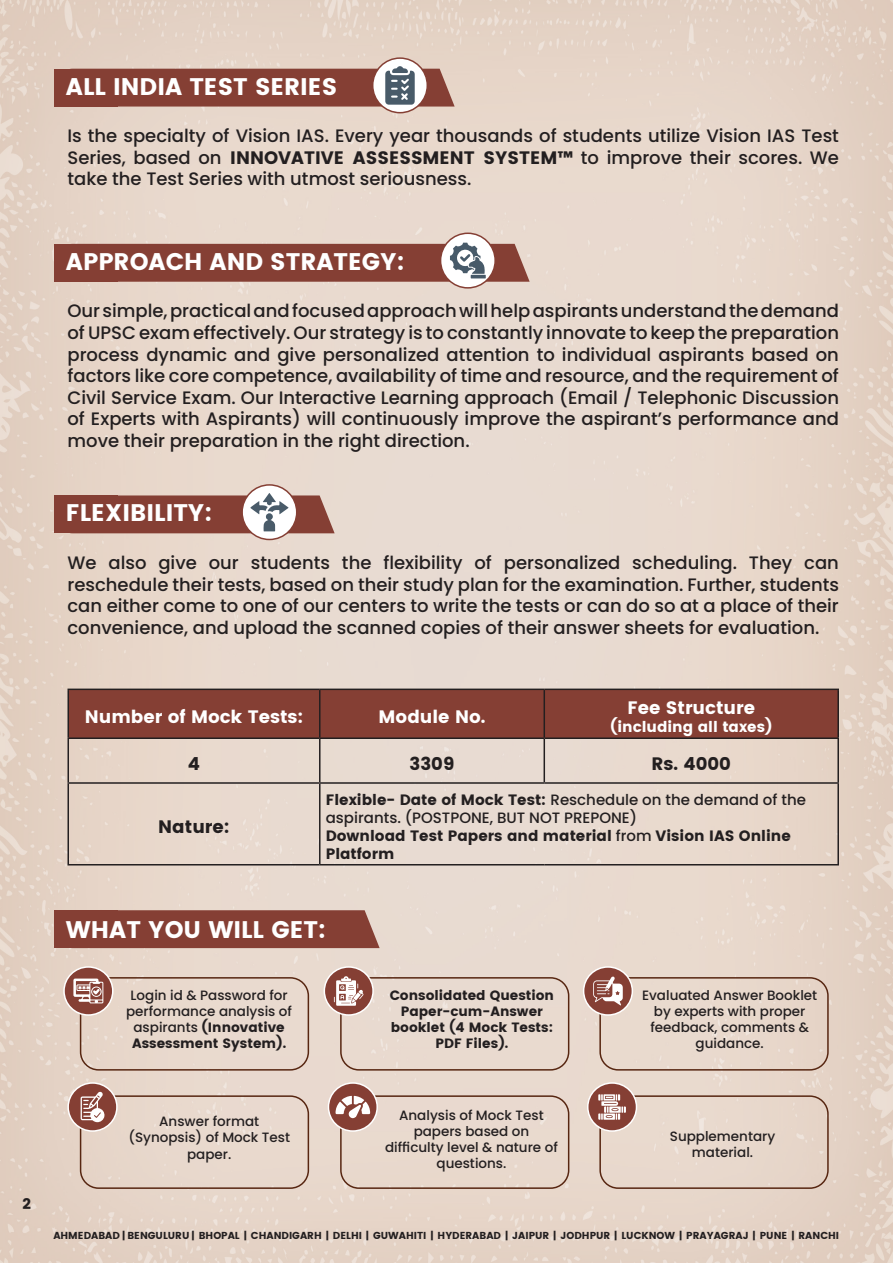
<style>
.page{position:relative;width:893px;height:1263px;background:#fff}
.page>*{position:absolute;margin:0;border:0;box-sizing:border-box;transform-origin:0 0}
.t1{font:700 24px "Poppins";color:#fff}
.t2{font:500 18px/21.6px "Poppins";color:#231f20;text-align:justify}
.t3{font:700 18px "Poppins";color:#fff}
.t4{font:700 18px "Poppins";color:#231f20}
.t5{font:500 15px/18px "Poppins";color:#231f20}
.t6{font:700 15px/18px "Poppins";color:#231f20}
.t7{font:700 15px "Poppins";color:#fff}
.t8{font:500 13.5px/16.2px "Poppins";color:#231f20;text-align:center}
.t9{font:700 13.5px/16.2px "Poppins";color:#231f20;text-align:center}
.t10{font:700 10.2px "Poppins";color:#231f20}
.s1{font-weight:700}
.s2{font-weight:500}
</style>
<div class="page">
<img style="left:0;top:0;width:893px;height:1263px">
<div style="left:599px;top:1095px;width:230px;height:94px;border:2px solid #572611;border-radius:18px"></div>
<div style="left:599px;top:977px;width:230px;height:93px;border:2px solid #572611;border-radius:18px"></div>
<div style="left:340px;top:1095px;width:229px;height:94px;border:2px solid #572611;border-radius:18px"></div>
<div style="left:340px;top:977px;width:229px;height:93px;border:2px solid #572611;border-radius:18px"></div>
<div style="left:80px;top:1095px;width:229px;height:94px;border:2px solid #572611;border-radius:18px"></div>
<div style="left:80px;top:977px;width:229px;height:93px;border:2px solid #572611;border-radius:18px"></div>
<div style="left:118px;top:910px;width:262px;height:38px;background:#853f34"></div>
<div style="left:54px;top:910px;width:64px;height:38px;background:#853f34"></div>
<svg style="left:373px;top:58px;width:54px;height:55px"></svg>
<div style="left:372px;top:57px;width:56px;height:56px;border:2px solid #853f34;border-radius:50%"></div>
<svg style="left:441px;top:233px;width:54px;height:55px"></svg>
<div style="left:440px;top:233px;width:56px;height:56px;border:2px solid #853f34;border-radius:50%"></div>
<svg style="left:242px;top:485px;width:55px;height:54px"></svg>
<div style="left:241px;top:484px;width:56px;height:56px;border:2px solid #853f34;border-radius:50%"></div>
<div style="left:69px;top:690px;width:768px;height:47px;background:#853f34"></div>
<hr style="left:68px;top:689px;width:252px;height:1px;background:#231f20">
<hr style="left:68px;top:690px;width:1px;height:47px;background:#231f20">
<hr style="left:320px;top:689px;width:224px;height:1px;background:#231f20">
<hr style="left:319px;top:690px;width:1px;height:47px;background:#231f20">
<hr style="left:544px;top:689px;width:295px;height:1px;background:#231f20">
<hr style="left:544px;top:690px;width:1px;height:47px;background:#231f20">
<hr style="left:837px;top:690px;width:2px;height:47px;background:#231f20">
<hr style="left:68px;top:737px;width:252px;height:2px;background:#231f20">
<hr style="left:68px;top:739px;width:1px;height:43px;background:#231f20">
<hr style="left:320px;top:737px;width:224px;height:2px;background:#231f20">
<hr style="left:319px;top:739px;width:1px;height:43px;background:#231f20">
<hr style="left:544px;top:737px;width:295px;height:2px;background:#231f20">
<hr style="left:544px;top:739px;width:1px;height:43px;background:#231f20">
<hr style="left:837px;top:739px;width:2px;height:43px;background:#231f20">
<hr style="left:68px;top:782px;width:252px;height:2px;background:#231f20">
<hr style="left:68px;top:784px;width:1px;height:80px;background:#231f20">
<hr style="left:320px;top:782px;width:224px;height:2px;background:#231f20">
<hr style="left:319px;top:784px;width:1px;height:80px;background:#231f20">
<hr style="left:544px;top:782px;width:295px;height:2px;background:#231f20">
<hr style="left:837px;top:784px;width:2px;height:80px;background:#231f20">
<hr style="left:68px;top:864px;width:252px;height:1px;background:#231f20">
<hr style="left:320px;top:864px;width:224px;height:1px;background:#231f20">
<hr style="left:544px;top:864px;width:295px;height:1px;background:#231f20">
<div style="left:584px;top:967px;width:48px;height:48px;background:#853f34;border-radius:50%"></div>
<div style="left:583px;top:966px;width:50px;height:50px;border:2px solid #fff;border-radius:50%"></div>
<div style="left:324px;top:967px;width:49px;height:48px;background:#853f34;border-radius:50%"></div>
<div style="left:324px;top:966px;width:50px;height:50px;border:2px solid #fff;border-radius:50%"></div>
<div style="left:64px;top:967px;width:49px;height:48px;background:#853f34;border-radius:50%"></div>
<div style="left:63px;top:966px;width:51px;height:50px;border:2px solid #fff;border-radius:50%"></div>
<div style="left:588px;top:1083px;width:48px;height:48px;background:#853f34;border-radius:50%"></div>
<div style="left:587px;top:1082px;width:50px;height:50px;border:2px solid #fff;border-radius:50%"></div>
<div style="left:328px;top:1083px;width:49px;height:48px;background:#853f34;border-radius:50%"></div>
<div style="left:328px;top:1082px;width:50px;height:50px;border:2px solid #fff;border-radius:50%"></div>
<div style="left:68px;top:1083px;width:49px;height:48px;background:#853f34;border-radius:50%"></div>
<div style="left:67px;top:1082px;width:51px;height:50px;border:2px solid #fff;border-radius:50%"></div>
<svg style="left:54px;top:66px;width:401px;height:41px"></svg>
<svg style="left:54px;top:243px;width:476px;height:39px"></svg>
<svg style="left:54px;top:493px;width:281px;height:40px"></svg>
<svg style="left:73px;top:978px;width:30px;height:25px"></svg>
<svg style="left:334px;top:976px;width:30px;height:30px"></svg>
<svg style="left:593px;top:976px;width:30px;height:29px"></svg>
<svg style="left:81px;top:1091px;width:24px;height:31px"></svg>
<svg style="left:335px;top:1096px;width:35px;height:22px"></svg>
<svg style="left:598px;top:1094px;width:28px;height:26px"></svg>
<p class="t1" style="left:66px;top:73px;width:273px">ALL INDIA TEST SERIES</p>
<p class="t2" style="left:67px;top:125px;width:773px">Is the specialty of Vision IAS. Every year thousands of students utilize Vision IAS Test Series, based on <span class="s1">INNOVATIVE ASSESSMENT SYSTEM™</span> to improve their scores. We take the Test Series with utmost seriousness.</p>
<p class="t1" style="left:66px;top:247px;width:340px">APPROACH AND STRATEGY:</p>
<p class="t2" style="left:67px;top:300px;width:773px">Our simple, practical and focused approach will help aspirants understand the demand of UPSC exam effectively. Our strategy is to constantly innovate to keep the preparation process dynamic and give personalized attention to individual aspirants based on factors like core competence, availability of time and resource, and the requirement of Civil Service Exam. Our Interactive Learning approach (Email / Telephonic Discussion of Experts with Aspirants) will continuously improve the aspirant’s performance and move their preparation in the right direction.</p>
<p class="t1" style="left:66px;top:499px;width:148px">FLEXIBILITY:</p>
<p class="t2" style="left:67px;top:552px;width:773px">We also give our students the flexibility of personalized scheduling. They can reschedule their tests, based on their study plan for the examination. Further, students can either come to one of our centers to write the tests or can do so at a place of their convenience, and upload the scanned copies of their answer sheets for evaluation.</p>
<p class="t3" style="left:85px;top:706px;width:220px">Number of Mock Tests:</p>
<p class="t3" style="left:379px;top:706px;width:108px">Module No.</p>
<p class="t3" style="left:627px;top:697px;width:129px">Fee Structure</p>
<p class="t7" style="left:610px;top:718px;width:164px">(including all taxes)</p>
<p class="t4" style="left:188px;top:753px;width:14px">4</p>
<p class="t4" style="left:410px;top:753px;width:46px">3309</p>
<p class="t4" style="left:651px;top:753px;width:81px">Rs. 4000</p>
<p class="t4" style="left:158px;top:816px;width:73px">Nature:</p>
<p class="t5" style="left:326px;top:790px;width:482px"><span class="s1">Flexible- Date of Mock Test:</span> Reschedule on the demand of the aspirants. (POSTPONE, BUT NOT PREPONE)</p>
<p class="t6" style="left:326px;top:826px;width:467px">Download Test Papers and material <span class="s2">from</span> Vision IAS Online<br>Platform</p>
<p class="t1" style="left:66px;top:915px;width:261px">WHAT YOU WILL GET:</p>
<p class="t8" style="left:126px;top:987px;width:167px">Login id &amp; Password for performance analysis of aspirants <span class="s1">(Innovative<br>Assessment System).</span></p>
<p class="t9" style="left:390px;top:987px;width:166px">Consolidated Question<br>Paper-cum-Answer booklet (4 Mock Tests:<br>PDF Files).</p>
<p class="t8" style="left:642px;top:987px;width:177px">Evaluated Answer Booklet by experts with proper feedback, comments &amp; guidance.</p>
<p class="t6" style="left:23px;top:1195px;width:10px">2</p>
<p class="t8" style="left:128px;top:1113px;width:163px">Answer format (Synopsis) of Mock Test paper.</p>
<p class="t8" style="left:385px;top:1107px;width:174px">Analysis of Mock Test papers based on difficulty level &amp; nature of questions.</p>
<p class="t8" style="left:670px;top:1128px;width:107px">Supplementary material.</p>
<p class="t10" style="left:53px;top:1230px;width:787px">AHMEDABAD | BENGULURU | BHOPAL | CHANDIGARH | DELHI | GUWAHITI | HYDERABAD | JAIPUR | JODHPUR | LUCKNOW | PRAYAGRAJ | PUNE | RANCHI</p>
</div>
